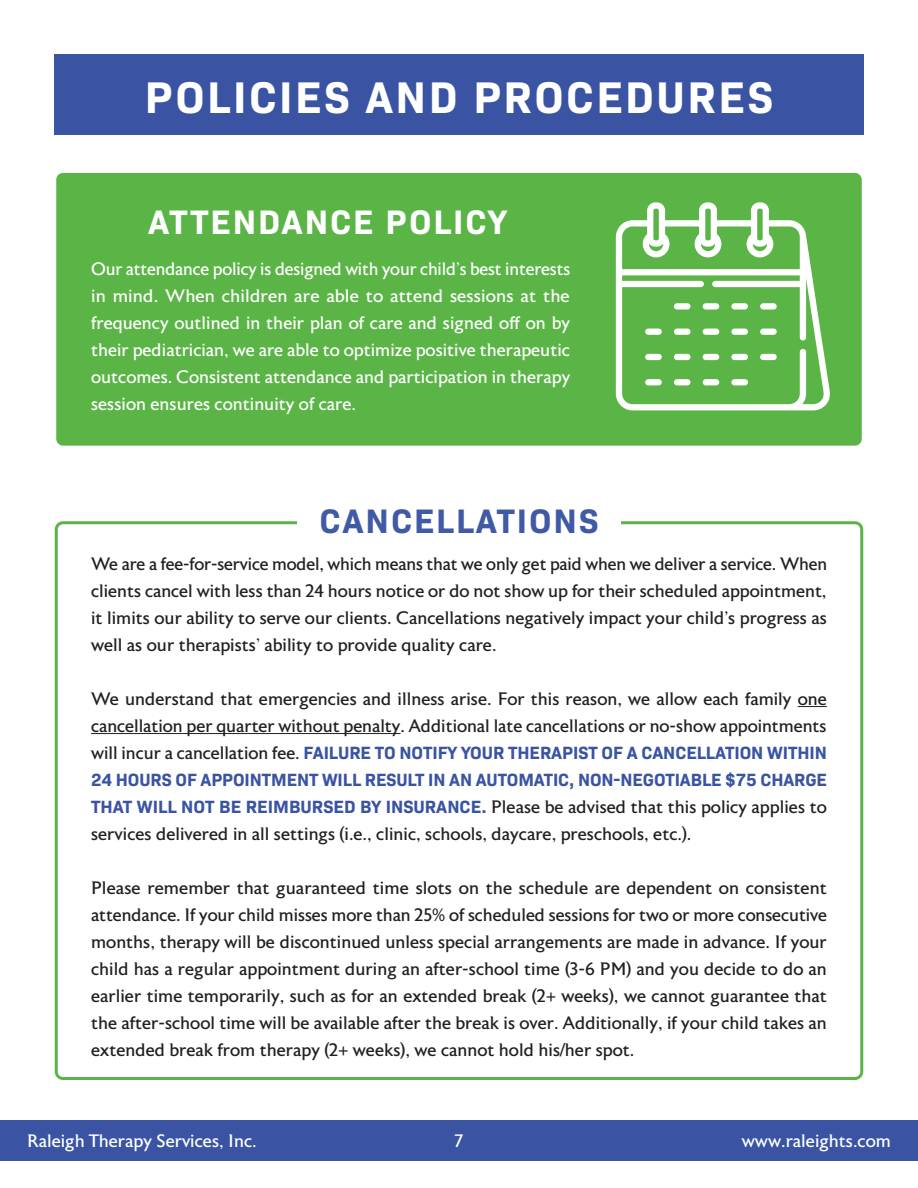
<style>
.page{position:relative;width:918px;height:1188px;background:#fff}
.page>*{position:absolute;margin:0;border:0;box-sizing:border-box;transform-origin:0 0}
.t1{font:700 45px "Bio Sans";letter-spacing:.055em;color:#fff}
.t2{font:700 34.5px "Bio Sans";letter-spacing:.055em;color:#fff}
.t3{font:700 34.5px "Bio Sans";letter-spacing:.055em;color:#405aa6}
.fixed_spacing{font:18px/27px "Astoria";color:#231f20;text-align:justify}
.fixed_spacing-2{font:18px/27px "Astoria";color:#fff;text-align:justify}
.s1{font-family:"Bio Sans";font-weight:700;color:#3a54a3}
</style>
<div class="page">
<div style="left:0;top:1120px;width:918px;height:41px;background:#3a54a3"></div>
<div style="left:56px;top:173px;width:806px;height:273px;background:#5ab546;border-radius:7px"></div>
<div style="left:54px;top:54px;width:810px;height:81px;background:#3a54a3"></div>
<svg style="left:616px;top:202px;width:214px;height:208px"></svg>
<div style="left:674px;top:303px;width:17px;height:7px;background:#fff;border-radius:3px"></div>
<div style="left:703px;top:303px;width:16px;height:7px;background:#fff;border-radius:3px"></div>
<div style="left:731px;top:303px;width:17px;height:7px;background:#fff;border-radius:3px"></div>
<div style="left:760px;top:303px;width:17px;height:7px;background:#fff;border-radius:3px"></div>
<div style="left:645px;top:329px;width:17px;height:6px;background:#fff;border-radius:3px"></div>
<div style="left:674px;top:329px;width:17px;height:6px;background:#fff;border-radius:3px"></div>
<div style="left:703px;top:329px;width:16px;height:6px;background:#fff;border-radius:3px"></div>
<div style="left:731px;top:329px;width:17px;height:6px;background:#fff;border-radius:3px"></div>
<div style="left:760px;top:329px;width:17px;height:6px;background:#fff;border-radius:3px"></div>
<div style="left:645px;top:354px;width:17px;height:6px;background:#fff;border-radius:3px"></div>
<div style="left:674px;top:354px;width:17px;height:6px;background:#fff;border-radius:3px"></div>
<div style="left:703px;top:354px;width:16px;height:6px;background:#fff;border-radius:3px"></div>
<div style="left:731px;top:354px;width:17px;height:6px;background:#fff;border-radius:3px"></div>
<div style="left:760px;top:354px;width:17px;height:6px;background:#fff;border-radius:3px"></div>
<div style="left:645px;top:379px;width:17px;height:6px;background:#fff;border-radius:3px"></div>
<div style="left:674px;top:379px;width:17px;height:6px;background:#fff;border-radius:3px"></div>
<div style="left:703px;top:379px;width:16px;height:6px;background:#fff;border-radius:3px"></div>
<div style="left:731px;top:379px;width:17px;height:6px;background:#fff;border-radius:3px"></div>
<div style="left:55px;top:521px;width:808px;height:559px;border:3px solid #5ab546;border-radius:7px"></div>
<div style="left:297px;top:500px;width:324px;height:33px;background:#fff"></div>
<svg style="left:798px;top:706px;width:29px;height:1px"></svg>
<hr style="left:91px;top:733px;width:310px;height:1px;background:#231f20">
<p class="t1" style="left:145px;top:63px;width:630px">POLICIES AND PROCEDURES</p>
<p class="t2" style="left:148px;top:195px;width:360px">ATTENDANCE POLICY</p>
<p class="fixed_spacing-2" style="left:91px;top:256px;width:481px">Our attendance policy is designed with your child’s best interests in mind. When children are able to attend sessions at the frequency outlined in their plan of care and signed off on by their pediatrician, we are able to optimize positive therapeutic outcomes. Consistent attendance and participation in therapy session ensures continuity of care.</p>
<p class="t3" style="left:320px;top:495px;width:280px">CANCELLATIONS</p>
<p class="fixed_spacing" style="left:91px;top:551px;width:738px">We are a fee-for-service model, which means that we only get paid when we deliver a service. When clients cancel with less than 24 hours notice or do not show up for their scheduled appointment, it limits our ability to serve our clients. Cancellations negatively impact your child’s progress as well as our therapists’ ability to provide quality care.</p>
<p class="fixed_spacing" style="left:91px;top:686px;width:737px">We understand that emergencies and illness arise. For this reason, we allow each family one cancellation per quarter without penalty. Additional late cancellations or no-show appointments will incur a cancellation fee. <span class="s1">FAILURE TO NOTIFY YOUR THERAPIST OF A CANCELLATION WITHIN 24 HOURS OF APPOINTMENT WILL RESULT IN AN AUTOMATIC, NON-NEGOTIABLE $75 CHARGE THAT WILL NOT BE REIMBURSED BY INSURANCE.</span> Please be advised that this policy applies to services delivered in all settings (i.e., clinic, schools, daycare, preschools, etc.).</p>
<p class="fixed_spacing" style="left:91px;top:875px;width:738px">Please remember that guaranteed time slots on the schedule are dependent on consistent attendance. If your child misses more than 25% of scheduled sessions for two or more consecutive months, therapy will be discontinued unless special arrangements are made in advance. If your child has a regular appointment during an after-school time (3-6 PM) and you decide to do an earlier time temporarily, such as for an extended break (2+ weeks), we cannot guarantee that the after-school time will be available after the break is over. Additionally, if your child takes an extended break from therapy (2+ weeks), we cannot hold his/her spot.</p>
<p class="fixed_spacing-2" style="left:27px;top:1128px;width:231px">Raleigh Therapy Services, Inc.</p>
<p class="fixed_spacing-2" style="left:455px;top:1128px;width:10px">7</p>
<p class="fixed_spacing-2" style="left:742px;top:1128px;width:151px">www.raleights.com</p>
</div>
